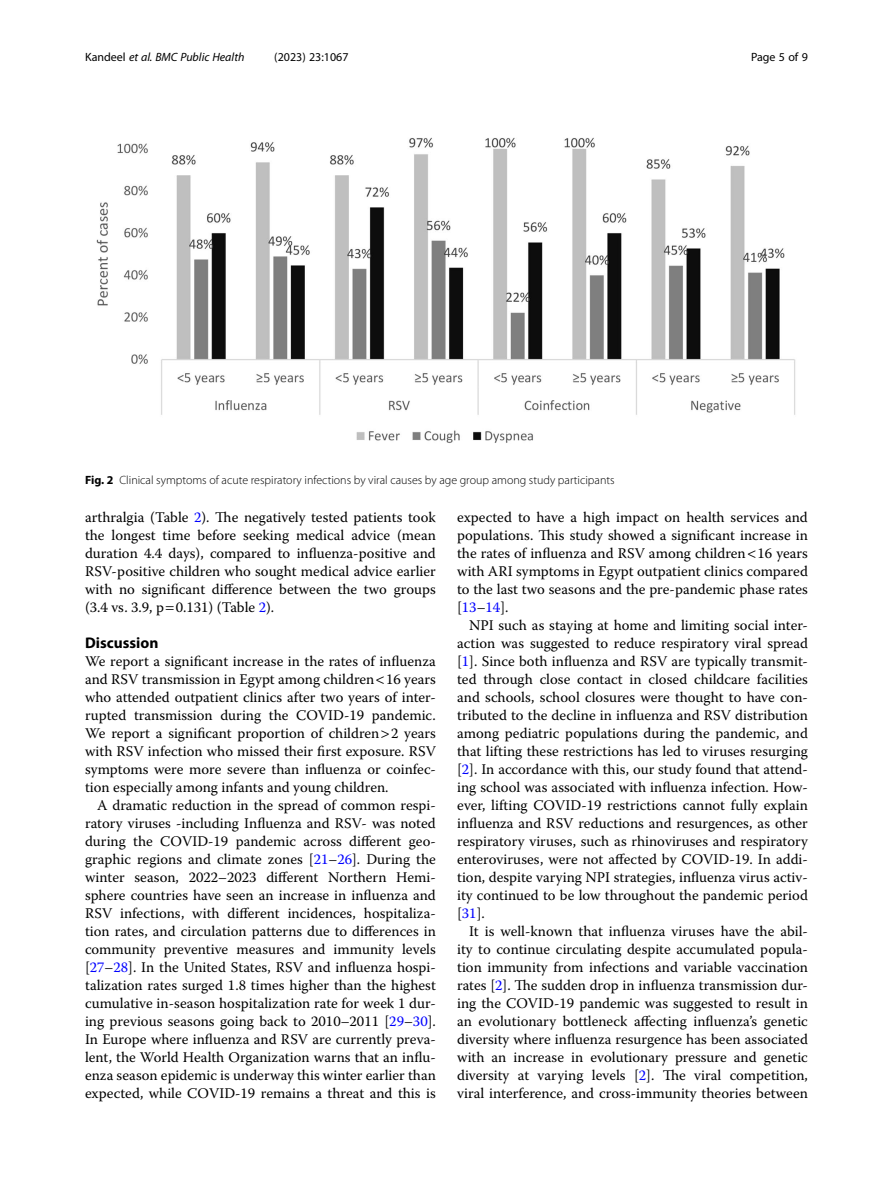
<style>
.page{position:relative;width:893px;height:1191px;background:#fff}
.page>*{position:absolute;margin:0;border:0;box-sizing:border-box;transform-origin:0 0}
.Head_1{font:700 15.45px "Myriad Pro";color:#000}
.Body_Text_Indent{font:14.7px/18px "Warnock Pro";color:#000;text-align:justify}
.Body_Text{font:14.7px/18px "Warnock Pro";color:#000;text-align:justify}
.Figure_Caption{font:300 12px "Myriad Pro";color:#000}
.t1{font:italic 12px "Myriad Pro";color:#000}
.t2{font:12px "Myriad Pro";color:#000}
.s1{font-style:normal}
.s2{font-weight:700}
.s3{color:#00f}
</style>
<div class="page">
<img style="left:96px;top:137px;width:700px;height:306px">
<p class="t1" style="left:85px;top:50px;width:161px"><span class="s1">Kandeel</span> et al. BMC Public Health</p>
<p class="t2" style="left:274px;top:50px;width:76px">(2023) 23:1067</p>
<p class="t2" style="left:751px;top:50px;width:58px">Page 5 of 9</p>
<p class="Figure_Caption" style="left:85px;top:473px;width:531px"><span class="s2">Fig. 2</span> Clinical symptoms of acute respiratory infections by viral causes by age group among study participants</p>
<p class="Body_Text_Indent" style="left:85px;top:508px;width:352px">arthralgia (Table <span class="s3">2</span>). The negatively tested patients took the longest time before seeking medical advice (mean duration 4.4 days), compared to influenza-positive and RSV-positive children who sought medical advice earlier with no significant difference between the two groups (3.4 vs. 3.9, p 0.131) (Table <span class="s3">2</span>).</p>
<p class="Head_1" style="left:85px;top:633px;width:75px">Discussion</p>
<p class="Body_Text" style="left:85px;top:652px;width:352px">We report a significant increase in the rates of influenza and RSV transmission in Egypt among children 16 years who attended outpatient clinics after two years of inter&shy;rupted transmission during the COVID-19 pandemic.<br>We report a significant proportion of children 2 years with RSV infection who missed their first exposure. RSV symptoms were more severe than influenza or coinfec&shy;tion especially among infants and young children.</p>
<p class="Body_Text_Indent" style="left:85px;top:796px;width:352px;text-indent:12px">A dramatic reduction in the spread of common respi&shy;ratory viruses -including Influenza and RSV- was noted during the COVID-19 pandemic across different geo&shy;graphic regions and climate zones [<span class="s3">21</span>–<span class="s3">26</span>]. During the winter season, 2022–2023 different Northern Hemi&shy;sphere countries have seen an increase in influenza and RSV infections, with different incidences, hospitaliza&shy;tion rates, and circulation patterns due to differences in community preventive measures and immunity levels [<span class="s3">27</span>–<span class="s3">28</span>]. In the United States, RSV and influenza hospi&shy;talization rates surged 1.8 times higher than the highest cumulative in-season hospitalization rate for week 1 dur&shy;ing previous seasons going back to 2010–2011 [<span class="s3">29</span>–<span class="s3">30</span>].<br>In Europe where influenza and RSV are currently preva&shy;lent, the World Health Organization warns that an influ&shy;enza season epidemic is underway this winter earlier than expected, while COVID-19 remains a threat and this is</p>
<p class="Body_Text_Indent" style="left:457px;top:508px;width:352px">expected to have a high impact on health services and populations. This study showed a significant increase in the rates of influenza and RSV among children 16 years with ARI symptoms in Egypt outpatient clinics compared to the last two seasons and the pre-pandemic phase rates [<span class="s3">13</span>–<span class="s3">14</span>].</p>
<p class="Body_Text_Indent" style="left:457px;top:616px;width:352px;text-indent:12px">NPI such as staying at home and limiting social inter&shy;action was suggested to reduce respiratory viral spread [<span class="s3">1</span>]. Since both influenza and RSV are typically transmit&shy;ted through close contact in closed childcare facilities and schools, school closures were thought to have con&shy;tributed to the decline in influenza and RSV distribution among pediatric populations during the pandemic, and that lifting these restrictions has led to viruses resurging [<span class="s3">2</span>]. In accordance with this, our study found that attend&shy;ing school was associated with influenza infection. How&shy;ever, lifting COVID-19 restrictions cannot fully explain influenza and RSV reductions and resurgences, as other respiratory viruses, such as rhinoviruses and respiratory enteroviruses, were not affected by COVID-19. In addi&shy;tion, despite varying NPI strategies, influenza virus activ&shy;ity continued to be low throughout the pandemic period [<span class="s3">31</span>].</p>
<p class="Body_Text_Indent" style="left:457px;top:922px;width:352px;text-indent:12px">It is well-known that influenza viruses have the abil&shy;ity to continue circulating despite accumulated popula&shy;tion immunity from infections and variable vaccination rates [<span class="s3">2</span>]. The sudden drop in influenza transmission dur&shy;ing the COVID-19 pandemic was suggested to result in an evolutionary bottleneck affecting influenza’s genetic diversity where influenza resurgence has been associated with an increase in evolutionary pressure and genetic diversity at varying levels [<span class="s3">2</span>]. The viral competition, viral interference, and cross-immunity theories between</p>
</div>
